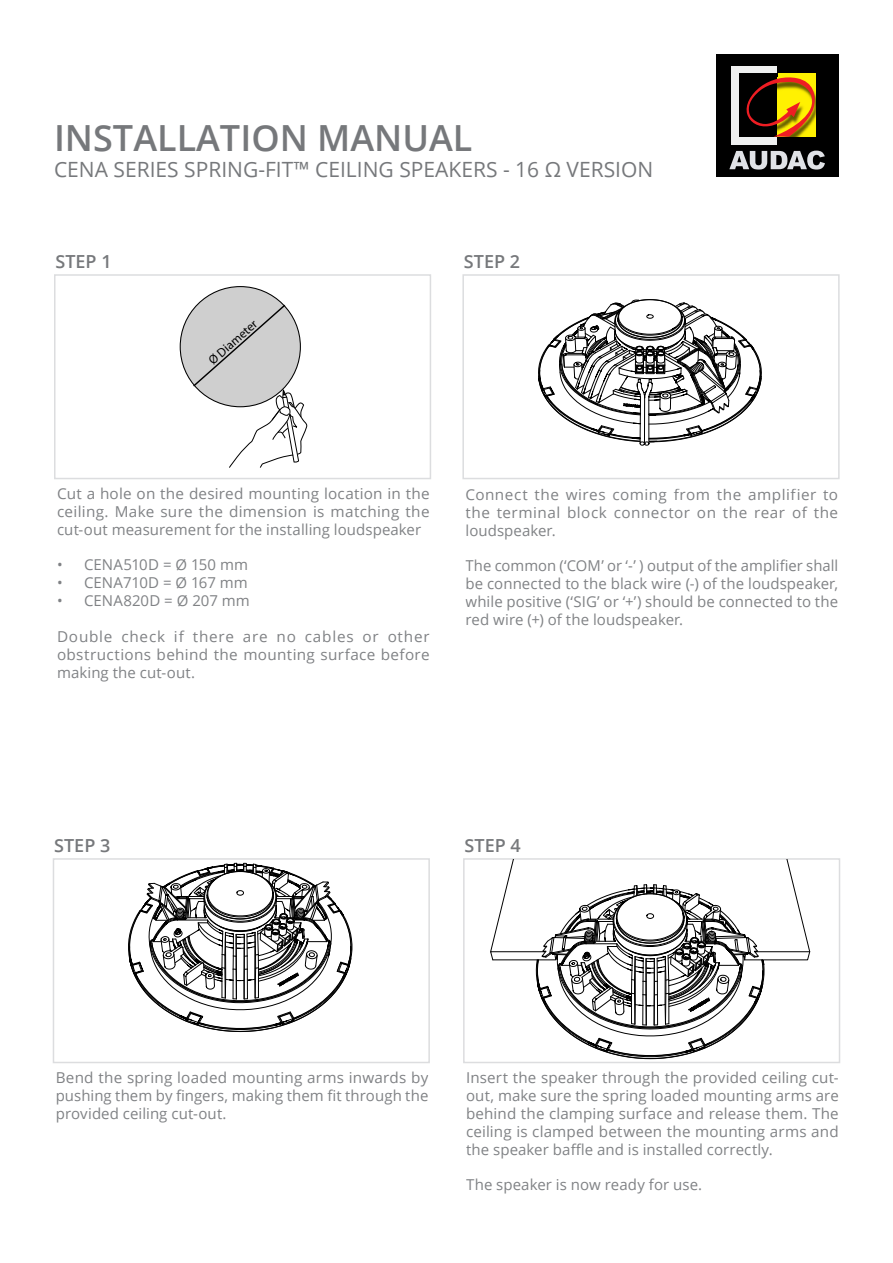
<style>
.page{position:relative;width:893px;height:1263px;background:#fff}
.page>*{position:absolute;margin:0;border:0;box-sizing:border-box;transform-origin:0 0}
.TITEL_NIVEAU_1_-_RAC{font:600 36px "Open Sans";color:#76787b}
.TITEL_NIVEAU_1_-_RAC-2{font:21px "Open Sans";color:#76787b}
.TITEL_NIVEAU_1_-_RAC-3{font:600 18px "Open Sans";color:#76787b}
.Body{font:15px/18px "Open Sans";letter-spacing:.005em;color:#808285;text-align:justify}
.t1{font:12.6px "Myriad Pro";color:#000}
</style>
<div class="page">
<div style="left:463px;top:858px;width:377px;height:205px;border:2px solid #dcdddf"></div>
<svg style="left:490px;top:860px;width:320px;height:199px"></svg>
<div style="left:716px;top:54px;width:122px;height:122px;background:#000"></div>
<div style="left:731px;top:67px;width:46px;height:78px;background:#eff0f0"></div>
<div style="left:777px;top:73px;width:38px;height:63px;background:#fff101"></div>
<div style="left:739px;top:73px;width:38px;height:64px;background:#000"></div>
<svg style="left:746px;top:76px;width:70px;height:61px"></svg>
<svg style="left:729px;top:151px;width:96px;height:19px"></svg>
<div style="left:54px;top:274px;width:377px;height:205px;border:2px solid #dcdddf"></div>
<div style="left:462px;top:274px;width:378px;height:205px;border:2px solid #dcdddf"></div>
<svg style="left:538px;top:274px;width:224px;height:172px"></svg>
<div style="left:180px;top:287px;width:120px;height:120px;background:#cfcfcf;border-radius:50%"></div>
<svg style="left:192px;top:304px;width:116px;height:164px"></svg>
<div style="left:53px;top:858px;width:377px;height:205px;border:2px solid #dcdddf"></div>
<svg style="left:128px;top:863px;width:225px;height:169px"></svg>
<p class="TITEL_NIVEAU_1_-_RAC" style="left:54px;top:114px;width:420px">INSTALLATION MANUAL</p>
<p class="TITEL_NIVEAU_1_-_RAC-2" style="left:54px;top:155px;width:601px">CENA SERIES SPRING-FIT™ CEILING SPEAKERS - 16 Ω VERSION</p>
<p class="TITEL_NIVEAU_1_-_RAC-3" style="left:56px;top:249px;width:58px">STEP 1</p>
<p class="TITEL_NIVEAU_1_-_RAC-3" style="left:464px;top:249px;width:58px">STEP 2</p>
<p class="t1" style="left:205px;top:356px;width:62px;rotate:-41deg">Ø Diameter</p>
<p class="Body" style="left:57px;top:484px;width:374px">Cut a hole on the desired mounting location in the ceiling. Make sure the dimension is matching the cut-out measurement for the installing loudspeaker</p>
<p class="Body" style="left:57px;top:555px;width:193px">• CENA510D = Ø 150 mm</p>
<p class="Body" style="left:57px;top:573px;width:192px">• CENA710D = Ø 167 mm</p>
<p class="Body" style="left:57px;top:591px;width:194px">• CENA820D = Ø 207 mm</p>
<p class="Body" style="left:57px;top:627px;width:374px">Double check if there are no cables or other obstructions behind the mounting surface before making the cut-out.</p>
<p class="Body" style="left:465px;top:485px;width:374px">Connect the wires coming from the amplifier to the terminal block connector on the rear of the loudspeaker.</p>
<p class="Body" style="left:465px;top:556px;width:374px">The common (‘COM’ or ‘-’ ) output of the amplifier shall be connected to the black wire (-) of the loudspeaker, while positive (‘SIG’ or ‘+’) should be connected to the red wire (+) of the loudspeaker.</p>
<p class="TITEL_NIVEAU_1_-_RAC-3" style="left:54px;top:833px;width:58px">STEP 3</p>
<p class="TITEL_NIVEAU_1_-_RAC-3" style="left:465px;top:833px;width:58px">STEP 4</p>
<p class="Body" style="left:56px;top:1068px;width:374px">Bend the spring loaded mounting arms inwards by pushing them by fingers, making them fit through the provided ceiling cut-out.</p>
<p class="Body" style="left:466px;top:1068px;width:374px">Insert the speaker through the provided ceiling cut&shy;out, make sure the spring loaded mounting arms are behind the clamping surface and release them. The ceiling is clamped between the mounting arms and the speaker baffle and is installed correctly.</p>
<p class="Body" style="left:466px;top:1175px;width:238px">The speaker is now ready for use.</p>
</div>
